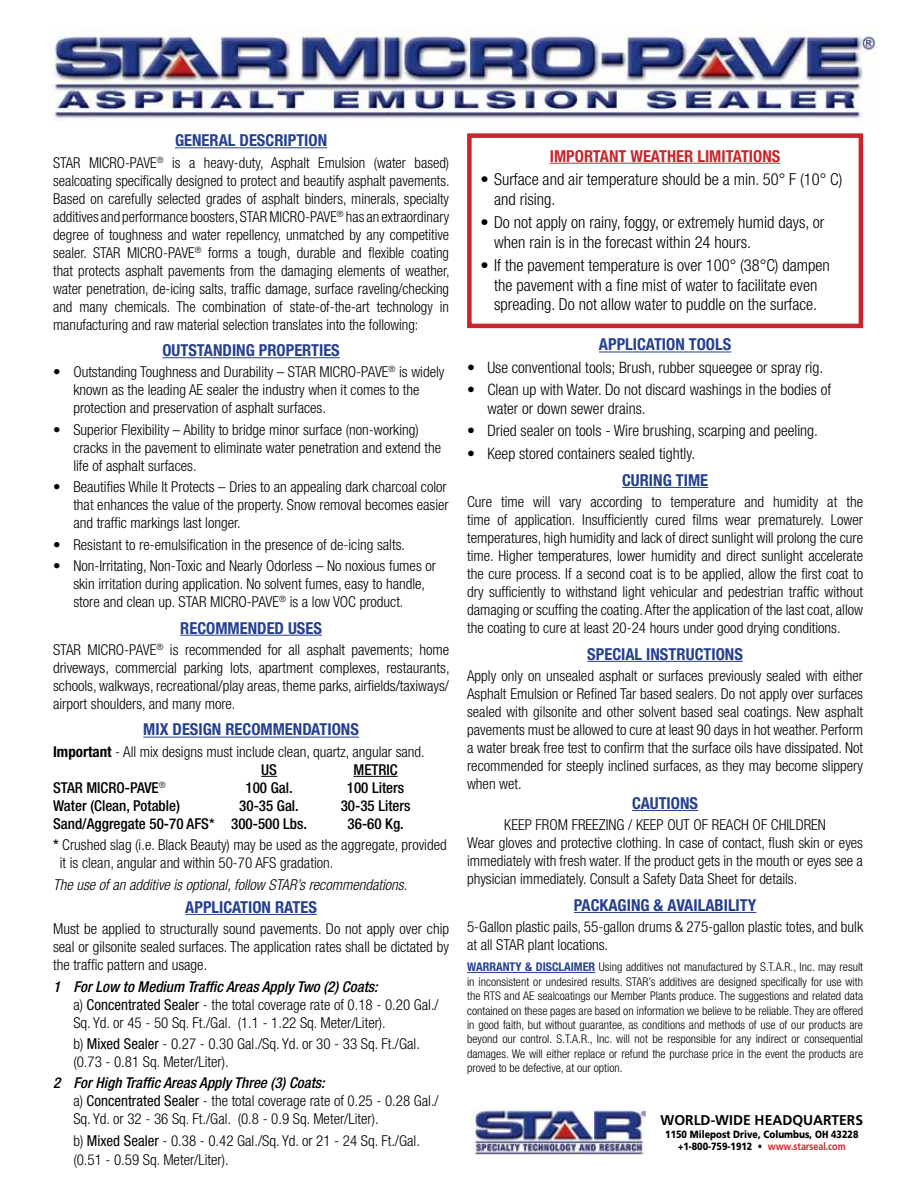
<style>
.page{position:relative;width:918px;height:1188px;background:#fff}
.page>*{position:absolute;margin:0;border:0;box-sizing:border-box;transform-origin:0 0}
.t1{font:300 condensed 16.5px/19.8px "Helvetica Neue";color:#000}
.t2{font:700 condensed 16.5px "Helvetica Neue";color:#25408f}
.t3{font:700 condensed 16.5px "Helvetica Neue";color:#c9252c}
.t4{font:300 condensed 15.75px/18.9px "Helvetica Neue";color:#000}
.t5{font:300 condensed 15px/18px "Helvetica Neue";color:#000}
.t6{font:500 condensed 15px "Helvetica Neue";color:#000}
.t7{font:italic 300 condensed 15px "Helvetica Neue";color:#000}
.t8{font:700 14.1px "Frutiger";color:#000}
.t9{font:300 condensed 12px/14.4px "Helvetica Neue";color:#000;text-align:justify}
.t10{font:900 10.5px/12.6px "Frutiger";color:#000;text-align:center;scale:.85 1}
.s1{font-weight:700}
.s2{font-weight:500}
.s3{font-weight:500;font-style:italic}
.s4{font-weight:400}
.s5{font-weight:700;color:#25408f}
.s6{font-weight:700;color:#c9252c}
</style>
<div class="page">
<div style="left:467px;top:133px;width:396px;height:195px;border:4px solid #c9252c"></div>
<hr style="left:175px;top:147px;width:152px;height:1px;background:#25408f">
<hr style="left:162px;top:357px;width:178px;height:1px;background:#25408f">
<hr style="left:180px;top:635px;width:142px;height:1px;background:#25408f">
<hr style="left:143px;top:737px;width:216px;height:1px;background:#25408f">
<svg style="left:261px;top:776px;width:16px;height:1px"></svg>
<hr style="left:354px;top:776px;width:44px;height:1px;background:#000">
<hr style="left:185px;top:914px;width:132px;height:1px;background:#25408f">
<hr style="left:550px;top:163px;width:230px;height:1px;background:#c9252c">
<hr style="left:599px;top:352px;width:132px;height:1px;background:#25408f">
<hr style="left:622px;top:487px;width:86px;height:1px;background:#25408f">
<hr style="left:587px;top:661px;width:156px;height:1px;background:#25408f">
<hr style="left:632px;top:810px;width:66px;height:1px;background:#25408f">
<hr style="left:574px;top:912px;width:182px;height:1px;background:#25408f">
<hr style="left:467px;top:972px;width:128px;height:1px;background:#25408f">
<img style="left:473px;top:1108px;width:172px;height:47px">
<img style="left:50px;top:28px;width:827px;height:94px">
<p class="t2" style="left:175px;top:130px;width:154px">GENERAL DESCRIPTION</p>
<p class="t5" style="left:53px;top:153px;width:398px;text-align:justify">STAR MICRO-PAVE<sup>®</sup> is a heavy-duty, Asphalt Emulsion (water based) sealcoating specifically designed to protect and beautify asphalt pavements.<br>Based on carefully selected grades of asphalt binders, minerals, specialty additives and performance boosters, STAR MICRO-PAVE<sup>®</sup> has an extraordinary degree of toughness and water repellency, unmatched by any competitive sealer. STAR MICRO-PAVE<sup>®</sup> forms a tough, durable and flexible coating that protects asphalt pavements from the damaging elements of weather, water penetration, de-icing salts, traffic damage, surface raveling/checking and many chemicals. The combination of state-of-the-art technology in manufacturing and raw material selection translates into the following:</p>
<p class="t2" style="left:162px;top:340px;width:179px">OUTSTANDING PROPERTIES</p>
<p class="t5" style="left:73px;top:363px;width:373px;text-indent:-20px">• Outstanding Toughness and Durability – STAR MICRO-PAVE<sup>®</sup> is widely known as the leading AE sealer the industry when it comes to the protection and preservation of asphalt surfaces.</p>
<p class="t5" style="left:73px;top:420px;width:369px;text-indent:-20px">• Superior Flexibility – Ability to bridge minor surface (non-working) cracks in the pavement to eliminate water penetration and extend the life of asphalt surfaces.</p>
<p class="t5" style="left:73px;top:478px;width:377px;text-indent:-20px">• Beautifies While It Protects – Dries to an appealing dark charcoal color that enhances the value of the property. Snow removal becomes easier and traffic markings last longer.</p>
<p class="t5" style="left:53px;top:535px;width:353px">• Resistant to re-emulsification in the presence of de-icing salts.</p>
<p class="t5" style="left:73px;top:557px;width:364px;text-indent:-20px">• Non-Irritating, Non-Toxic and Nearly Odorless – No noxious fumes or skin irritation during application. No solvent fumes, easy to handle, store and clean up. STAR MICRO-PAVE<sup>®</sup> is a low VOC product.</p>
<p class="t2" style="left:180px;top:618px;width:143px">RECOMMENDED USES</p>
<p class="t5" style="left:53px;top:641px;width:398px;text-align:justify">STAR MICRO-PAVE<sup>®</sup> is recommended for all asphalt pavements; home driveways, commercial parking lots, apartment complexes, restaurants, schools, walkways, recreational/play areas, theme parks, airfields/taxiways/ airport shoulders, and many more.</p>
<p class="t2" style="left:143px;top:720px;width:217px">MIX DESIGN RECOMMENDATIONS</p>
<p class="t5" style="left:261px;top:742px;width:165px;text-indent:-208px"><span class="s1">Important</span> - All mix designs must include clean, quartz, angular sand.<br><span class="s2">US</span></p>
<p class="t6" style="left:354px;top:761px;width:46px">METRIC</p>
<p class="t6" style="left:53px;top:779px;width:114px">STAR MICRO-PAVE<sup>®</sup></p>
<p class="t6" style="left:246px;top:779px;width:49px">100 Gal.</p>
<p class="t6" style="left:347px;top:779px;width:59px">100 Liters</p>
<p class="t6" style="left:53px;top:797px;width:128px">Water (Clean, Potable)</p>
<p class="t6" style="left:239px;top:797px;width:61px">30-35 Gal.</p>
<p class="t6" style="left:341px;top:797px;width:71px">30-35 Liters</p>
<p class="t6" style="left:53px;top:815px;width:255px">Sand/Aggregate 50-70 AFS* 300-500 Lbs.</p>
<p class="t5" style="left:53px;top:813px;width:395px;line-height:21.3px;text-indent:294px"><span class="s2">36-60 Kg.<br>*</span> Crushed slag (i.e. Black Beauty) may be used as the aggregate, provided</p>
<p class="t5" style="left:60px;top:854px;width:275px">it is clean, angular and within 50-70 AFS gradation.</p>
<p class="t7" style="left:53px;top:876px;width:356px">The use of an additive is optional, follow STAR’s recommendations.</p>
<p class="t2" style="left:185px;top:897px;width:133px">APPLICATION RATES</p>
<p class="t5" style="left:53px;top:920px;width:398px;text-align:justify">Must be applied to structurally sound pavements. Do not apply over chip seal or gilsonite sealed surfaces. The application rates shall be dictated by the traffic pattern and usage.</p>
<p class="t5" style="left:73px;top:977px;width:367px;text-indent:-20px"><span class="s3">1 For Low to Medium Traffic Areas Apply Two (2) Coats:<br></span>a) <span class="s4">Concentrated Sealer</span> - the total coverage rate of 0.18 - 0.20 Gal./<br>Sq. Yd. or 45 - 50 Sq. Ft./Gal. (1.1 - 1.22 Sq. Meter/Liter).</p>
<p class="t5" style="left:73px;top:1034px;width:348px">b) <span class="s4">Mixed Sealer</span> - 0.27 - 0.30 Gal./Sq. Yd. or 30 - 33 Sq. Ft./Gal. (0.73 - 0.81 Sq. Meter/Liter).</p>
<p class="t5" style="left:73px;top:1074px;width:367px;text-indent:-20px"><span class="s3">2 For High Traffic Areas Apply Three (3) Coats:<br></span>a) <span class="s4">Concentrated Sealer</span> - the total coverage rate of 0.25 - 0.28 Gal./<br>Sq. Yd. or 32 - 36 Sq. Ft./Gal. (0.8 - 0.9 Sq. Meter/Liter).</p>
<p class="t5" style="left:73px;top:1130px;width:348px;line-height:19.8px">b) <span class="s4">Mixed Sealer</span> - 0.38 - 0.42 Gal./Sq. Yd. or 21 - 24 Sq. Ft./Gal. (0.51 - 0.59 Sq. Meter/Liter).</p>
<p class="t3" style="left:550px;top:146px;width:232px">IMPORTANT WEATHER LIMITATIONS</p>
<p class="t1" style="left:494px;top:169px;width:350px;text-indent:-13px">• Surface and air temperature should be a min. 50° F (10° C) and rising.</p>
<p class="t1" style="left:494px;top:212px;width:332px;text-indent:-14px">• Do not apply on rainy, foggy, or extremely humid days, or when rain is in the forecast within 24 hours.</p>
<p class="t1" style="left:481px;top:255px;width:351px;text-align:center">• If the pavement temperature is over 100° (38°C) dampen the pavement with a fine mist of water to facilitate even spreading. Do not allow water to puddle on the surface.</p>
<p class="t2" style="left:599px;top:334px;width:134px">APPLICATION TOOLS</p>
<p class="t4" style="left:467px;top:357px;width:358px">• Use conventional tools; Brush, rubber squeegee or spray rig.</p>
<p class="t4" style="left:487px;top:380px;width:345px;text-indent:-20px">• Clean up with Water. Do not discard washings in the bodies of water or down sewer drains.</p>
<p class="t4" style="left:467px;top:421px;width:352px">• Dried sealer on tools - Wire brushing, scarping and peeling.</p>
<p class="t4" style="left:467px;top:444px;width:230px">• Keep stored containers sealed tightly.</p>
<p class="t2" style="left:622px;top:470px;width:88px">CURING TIME</p>
<p class="t5" style="left:467px;top:493px;width:398px;text-align:justify">Cure time will vary according to temperature and humidity at the time of application. Insufficiently cured films wear prematurely. Lower temperatures, high humidity and lack of direct sunlight will prolong the cure time. Higher temperatures, lower humidity and direct sunlight accelerate the cure process. If a second coat is to be applied, allow the first coat to dry sufficiently to withstand light vehicular and pedestrian traffic without damaging or scuffing the coating. After the application of the last coat, allow the coating to cure at least 20-24 hours under good drying conditions.</p>
<p class="t2" style="left:587px;top:644px;width:157px">SPECIAL INSTRUCTIONS</p>
<p class="t5" style="left:467px;top:667px;width:398px;text-align:justify">Apply only on unsealed asphalt or surfaces previously sealed with either Asphalt Emulsion or Refined Tar based sealers. Do not apply over surfaces sealed with gilsonite and other solvent based seal coatings. New asphalt pavements must be allowed to cure at least 90 days in hot weather. Perform a water break free test to confirm that the surface oils have dissipated. Not recommended for steeply inclined surfaces, as they may become slippery when wet.</p>
<p class="t2" style="left:632px;top:793px;width:68px">CAUTIONS</p>
<p class="t5" style="left:467px;top:816px;width:397px;text-indent:37px">KEEP FROM FREEZING / KEEP OUT OF REACH OF CHILDREN<br>Wear gloves and protective clothing. In case of contact, flush skin or eyes immediately with fresh water. If the product gets in the mouth or eyes see a physician immediately. Consult a Safety Data Sheet for details.</p>
<p class="t2" style="left:574px;top:895px;width:184px">PACKAGING &amp; AVAILABILITY</p>
<p class="t5" style="left:467px;top:918px;width:398px">5-Gallon plastic pails, 55-gallon drums &amp; 275-gallon plastic totes, and bulk at all STAR plant locations.</p>
<p class="t9" style="left:467px;top:960px;width:398px"><span class="s5">WARRANTY &amp; DISCLAIMER</span> Using additives not manufactured by S.T.A.R., Inc. may result in inconsistent or undesired results. STAR’s additives are designed specifically for use with the RTS and AE sealcoatings our Member Plants produce. The suggestions and related data contained on these pages are based on information we believe to be reliable. They are offered in good faith, but without guarantee, as conditions and methods of use of our products are beyond our control. S.T.A.R., Inc. will not be responsible for any indirect or consequential damages. We will either replace or refund the purchase price in the event the products are proved to be defective, at our option.</p>
<p class="t8" style="left:661px;top:1112px;width:204px">World-wide Headquarters</p>
<p class="t10" style="left:665px;top:1128px;width:229px">1150 Milepost Drive, Columbus, OH 43228 +1-800-759-1912 • <span class="s6">www.starseal.com</span></p>
</div>
